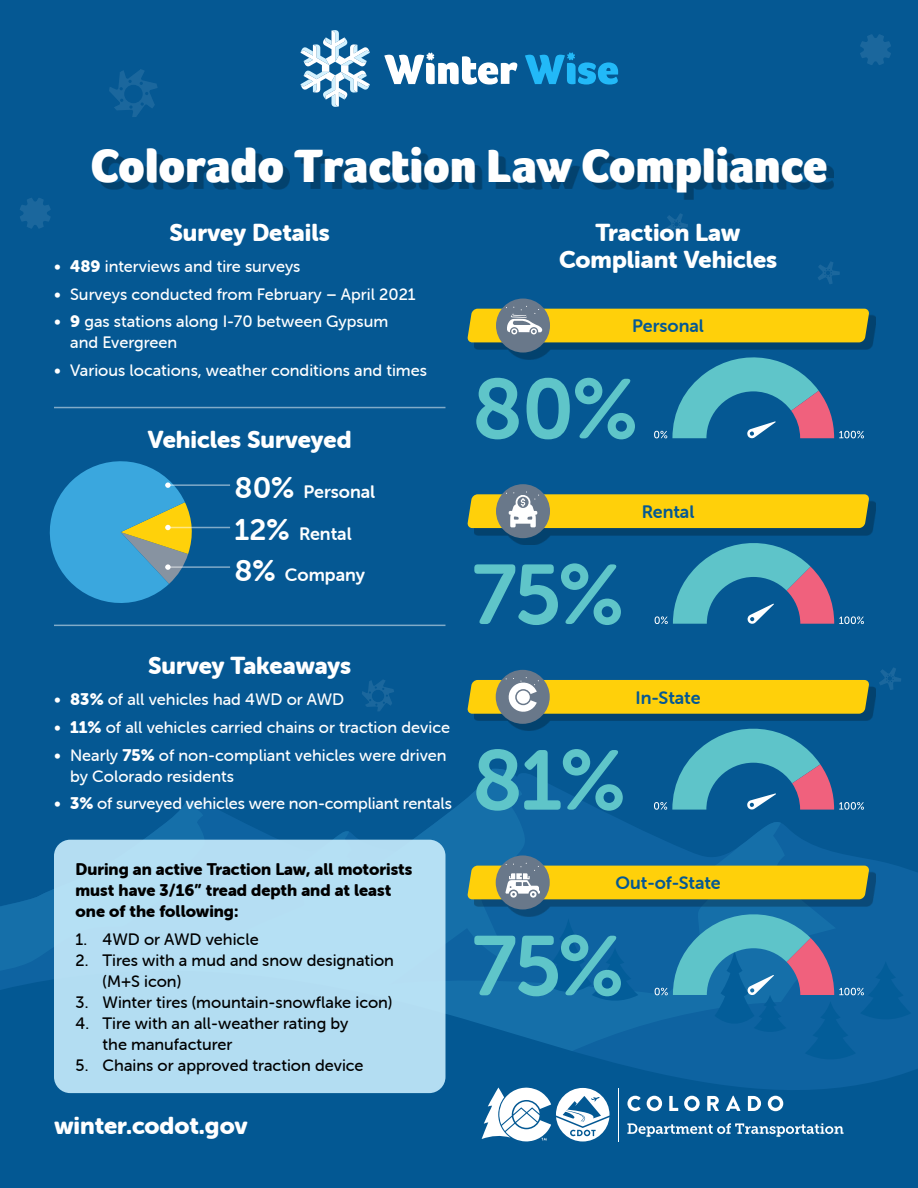
<style>
.page{position:relative;width:918px;height:1188px;background:#055893}
.page>*{position:absolute;margin:0;border:0;box-sizing:border-box;transform-origin:0 0}
.t1{font:84px "Museo Sans Rounded 700";letter-spacing:-.025em;color:#5fc5c9}
.t2{font:900 48px "Foco";color:#fff}
.t3{font:24px/27px "Museo Sans Rounded 900";color:#fff;text-align:center}
.t4{font:18px "Museo Sans Rounded 700";color:#055893}
.t5{font:18px "Museo Sans Rounded 700";color:#fff}
.t6{font:16.5px/21px "Museo Sans Rounded 500";color:#fff}
.t7{font:16.5px/21px "Museo Sans Rounded 500";color:#000}
.t8{font:16.5px/21px "Museo Sans Rounded 900";color:#000}
.s1{font-family:"Museo Sans Rounded 900"}
.s2{font-size:30px}
</style>
<div class="page">
<svg style="left:860px;top:34px;width:31px;height:31px"></svg>
<svg style="left:20px;top:198px;width:31px;height:31px"></svg>
<svg style="left:818px;top:262px;width:22px;height:22px"></svg>
<svg style="left:666px;top:213px;width:22px;height:23px"></svg>
<svg style="left:879px;top:668px;width:22px;height:22px"></svg>
<svg style="left:109px;top:69px;width:49px;height:48px"></svg>
<svg style="left:362px;top:680px;width:32px;height:31px"></svg>
<svg style="left:300px;top:30px;width:70px;height:77px"></svg>
<svg style="left:384px;top:53px;width:133px;height:32px"></svg>
<svg style="left:525px;top:52px;width:93px;height:33px"></svg>
<div style="left:98px;top:154px;width:736px;height:46px;background:#000;opacity:.25"></div>
<hr style="left:54px;top:407px;width:392px;height:1px;background:#fff">
<hr style="left:54px;top:625px;width:392px;height:1px;background:#fff">
<hr style="left:165px;top:527px;width:65px;height:1px;background:#fff">
<hr style="left:165px;top:566px;width:65px;height:2px;background:#fff">
<hr style="left:165px;top:484px;width:65px;height:2px;background:#fff">
<svg style="left:49px;top:461px;width:145px;height:142px"></svg>
<div style="left:54px;top:840px;width:391px;height:253px;background:#b5def3;border-radius:16px"></div>
<div style="left:474px;top:305px;width:402px;height:55px;background:#000;opacity:.25"></div>
<div style="left:496px;top:299px;width:54px;height:54px;background:#69788a;border-radius:50%"></div>
<svg style="left:467px;top:306px;width:402px;height:133px"></svg>
<div style="left:474px;top:491px;width:402px;height:54px;background:#000;opacity:.25"></div>
<div style="left:496px;top:484px;width:54px;height:54px;background:#69788a;border-radius:50%"></div>
<svg style="left:467px;top:491px;width:402px;height:37px"></svg>
<svg style="left:655px;top:535px;width:209px;height:89px"></svg>
<div style="left:474px;top:676px;width:402px;height:55px;background:#000;opacity:.25"></div>
<div style="left:496px;top:670px;width:54px;height:54px;background:#69788a;border-radius:50%"></div>
<svg style="left:467px;top:677px;width:402px;height:133px"></svg>
<div style="left:474px;top:862px;width:402px;height:55px;background:#000;opacity:.25"></div>
<div style="left:496px;top:855px;width:54px;height:54px;background:#69788a;border-radius:50%"></div>
<svg style="left:467px;top:863px;width:402px;height:36px;background:#dec029"></svg>
<svg style="left:655px;top:906px;width:256px;height:155px"></svg>
<svg style="left:627px;top:1096px;width:14px;height:15px"></svg>
<svg style="left:647px;top:1096px;width:15px;height:15px"></svg>
<svg style="left:669px;top:1096px;width:9px;height:15px"></svg>
<svg style="left:684px;top:1096px;width:16px;height:15px"></svg>
<svg style="left:707px;top:1096px;width:12px;height:15px"></svg>
<svg style="left:748px;top:1096px;width:13px;height:15px"></svg>
<svg style="left:768px;top:1096px;width:15px;height:15px"></svg>
<svg style="left:726px;top:1096px;width:15px;height:15px"></svg>
<hr style="left:618px;top:1088px;width:1px;height:54px;background:#fff">
<svg style="left:627px;top:1123px;width:217px;height:14px"></svg>
<svg style="left:482px;top:1088px;width:128px;height:54px"></svg>
<p class="t2" style="left:91px;top:134px;width:738px">Colorado Traction Law Compliance</p>
<p class="t3" style="left:170px;top:219px;width:162px">Survey Details</p>
<p class="t6" style="left:54px;top:256px;width:248px">• <span class="s1">489</span> interviews and tire surveys</p>
<p class="t6" style="left:54px;top:284px;width:363px">• Surveys conducted from February – April 2021</p>
<p class="t6" style="left:70px;top:311px;width:320px;text-indent:-16px">• <span class="s1">9</span> gas stations along I-70 between Gypsum and Evergreen</p>
<p class="t6" style="left:54px;top:360px;width:375px">• Various locations, weather conditions and times</p>
<p class="t3" style="left:559px;top:219px;width:220px">Traction Law<br>Compliant Vehicles</p>
<p class="t4" style="left:632px;top:316px;width:73px">Personal</p>
<p class="t1" style="left:472px;top:363px;width:168px">80%</p>
<p class="t3" style="left:148px;top:426px;width:205px">Vehicles Surveyed</p>
<p class="t5" style="left:235px;top:482px;width:142px"><span class="s2">80%</span> Personal</p>
<p class="t5" style="left:235px;top:523px;width:119px"><span class="s2">12%</span> Rental</p>
<p class="t5" style="left:235px;top:565px;width:132px"><span class="s2">8%</span> Company</p>
<p class="t3" style="left:148px;top:652px;width:205px">Survey Takeaways</p>
<p class="t6" style="left:54px;top:689px;width:292px">• <span class="s1">83%</span> of all vehicles had 4WD or AWD</p>
<p class="t6" style="left:54px;top:717px;width:398px">• <span class="s1">11%</span> of all vehicles carried chains or traction device</p>
<p class="t6" style="left:70px;top:745px;width:378px;text-indent:-16px">• Nearly <span class="s1">75%</span> of non-compliant vehicles were driven by Colorado residents</p>
<p class="t6" style="left:54px;top:793px;width:399px">• <span class="s1">3%</span> of surveyed vehicles were non-compliant rentals</p>
<p class="t8" style="left:76px;top:859px;width:338px">During an active Traction Law, all motorists must have 3/16” tread depth and at least one of the following:</p>
<p class="t7" style="left:76px;top:929px;width:185px">1. 4WD or AWD vehicle</p>
<p class="t7" style="left:103px;top:950px;width:293px;text-indent:-27px">2. Tires with a mud and snow designation (M+S icon)</p>
<p class="t7" style="left:76px;top:992px;width:318px">3. Winter tires (mountain-snowflake icon)</p>
<p class="t7" style="left:103px;top:1013px;width:247px;text-indent:-27px">4. Tire with an all-weather rating by the manufacturer</p>
<p class="t7" style="left:76px;top:1055px;width:289px">5. Chains or approved traction device</p>
<p class="t3" style="left:54px;top:1112px;width:195px">winter.codot.gov</p>
<p class="t1" style="left:472px;top:548px;width:153px">75%</p>
<p class="t4" style="left:642px;top:502px;width:54px">Rental</p>
<p class="t4" style="left:636px;top:687px;width:66px">In-State</p>
<p class="t1" style="left:472px;top:734px;width:155px">81%</p>
<p class="t4" style="left:615px;top:873px;width:107px">Out-of-State</p>
<p class="t1" style="left:472px;top:920px;width:153px">75%</p>
</div>
